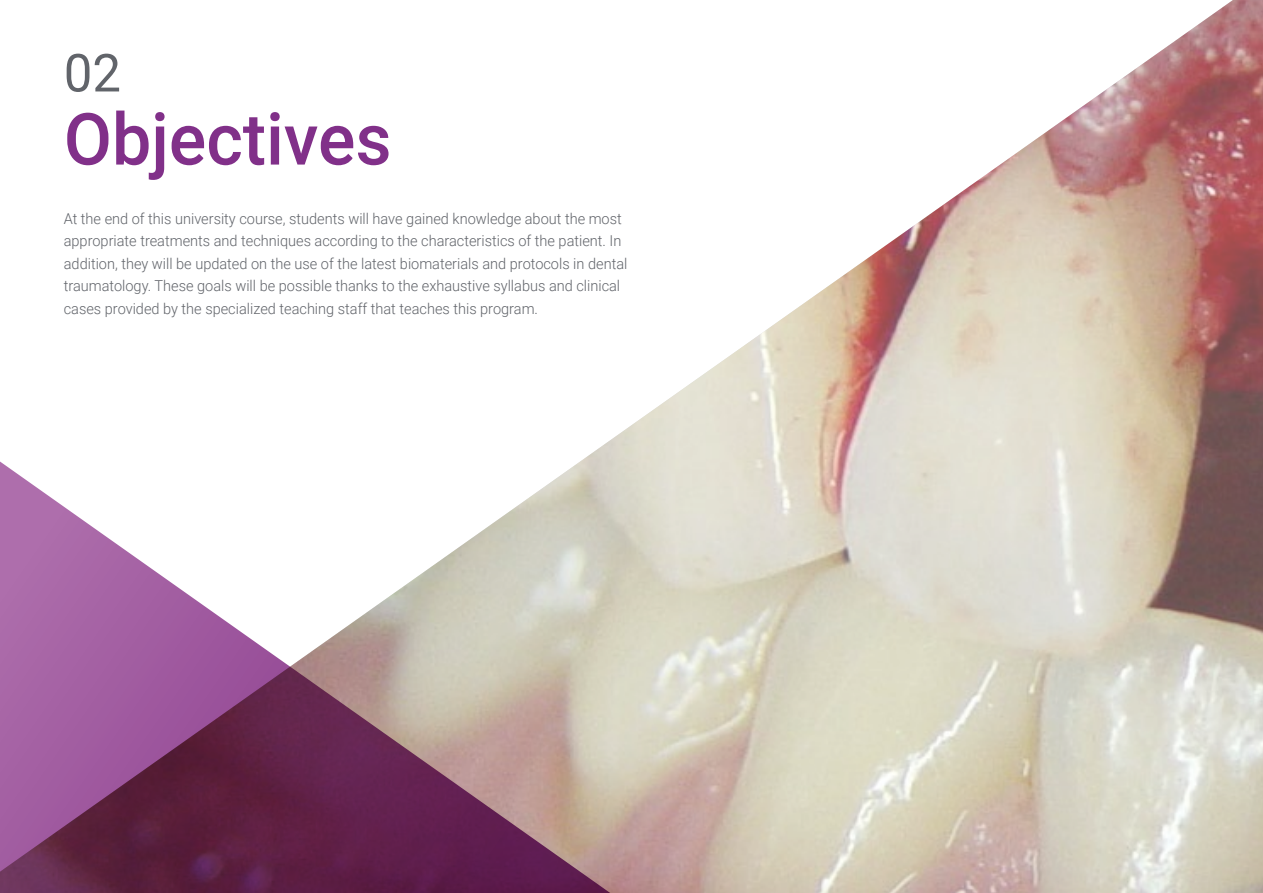
<style>
.page{position:relative;width:1263px;height:893px;background:#fff}
.page>*{position:absolute;margin:0;border:0;box-sizing:border-box;transform-origin:0 0}
.t1{font:500 72px "Roboto";color:#813089}
.t2{font:52.5px "Roboto";color:#61646a}
.t3{font:300 15px/22.5px "Roboto";color:#61646a}
</style>
<div class="page">
<img style="left:602px;top:0;width:661px;height:893px">
<svg style="left:0;top:446px;width:640px;height:447px"></svg>
<h2 class="t2" style="left:64px;top:36px;width:59px">02</h2>
<h1 class="t1" style="left:64px;top:89px;width:329px">Objectives</h1>
<p class="t3" style="left:64px;top:207px;width:565px">At the end of this university course, students will have gained knowledge about the most appropriate treatments and techniques according to the characteristics of the patient. In addition, they will be updated on the use of the latest biomaterials and protocols in dental traumatology. These goals will be possible thanks to the exhaustive syllabus and clinical cases provided by the specialized teaching staff that teaches this program.</p>
</div>
